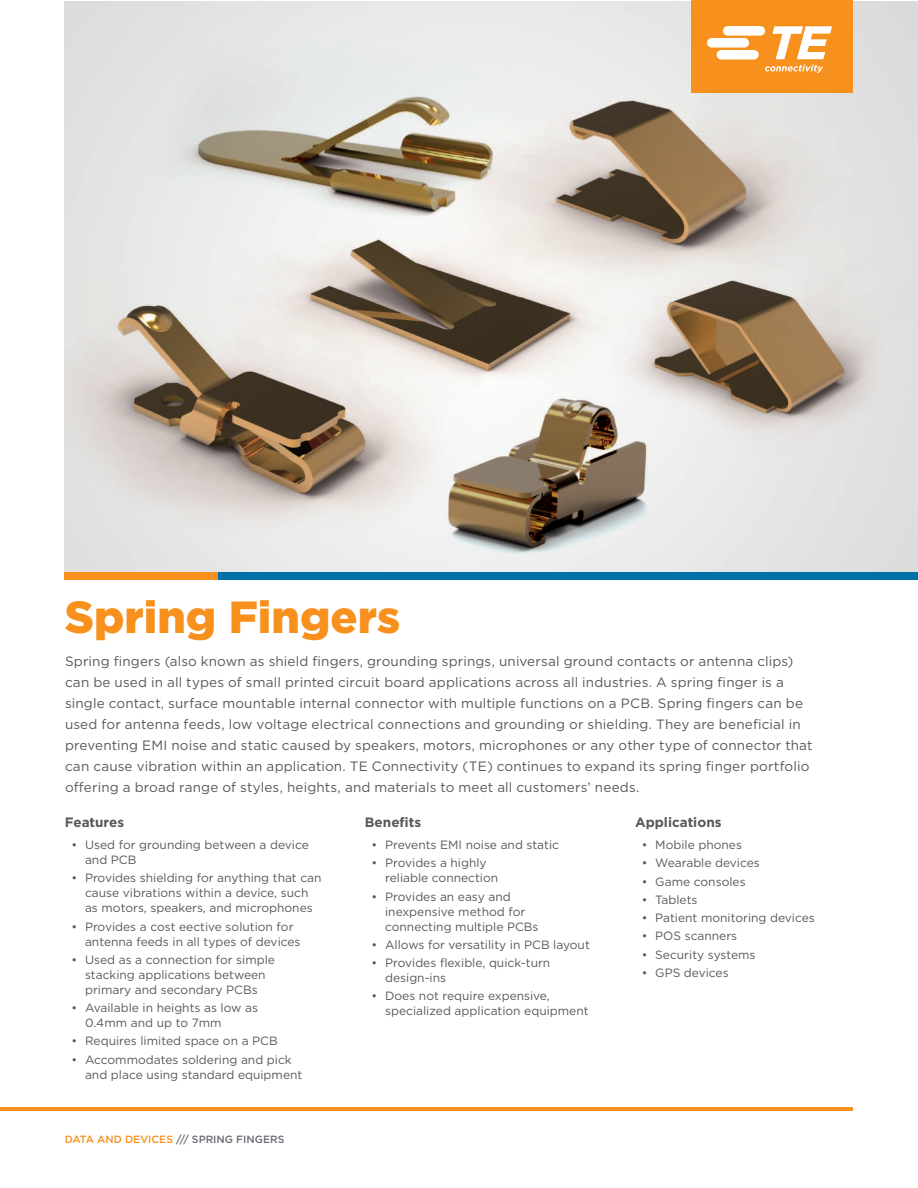
<style>
.page{position:relative;width:918px;height:1188px;background:#fff}
.page>*{position:absolute;margin:0;border:0;box-sizing:border-box;transform-origin:0 0}
.t1{font:900 45px "Gotham";color:#f7901d}
.t2{font:13.5px/21px "Gotham";letter-spacing:.01em;color:#58585b}
.t3{font:700 13.5px "Gotham";color:#58585b}
.t4{font:12px/15px "Gotham";color:#58585b}
.t5{font:500 10.5px "Gotham";color:#696b73}
.s1{color:#f7901d}
</style>
<div class="page">
<img style="left:64px;top:1px;width:854px;height:571px">
<hr style="left:0;top:1107px;width:853px;height:4px;background:#f7901d">
<div style="left:215px;top:573px;width:703px;height:7px;background:#0071a6"></div>
<div style="left:65px;top:573px;width:153px;height:7px;background:#f7901d"></div>
<div style="left:691px;top:0;width:162px;height:93px;background:#f7901d"></div>
<svg style="left:707px;top:26px;width:125px;height:47px"></svg>
<h1 class="t1" style="left:65px;top:586px;width:337px">Spring Fingers</h1>
<p class="t2" style="left:65px;top:651px;width:749px">Spring fingers (also known as shield fingers, grounding springs, universal ground contacts or antenna clips) can be used in all types of small printed circuit board applications across all industries. A spring finger is a single contact, surface mountable internal connector with multiple functions on a PCB. Spring fingers can be used for antenna feeds, low voltage electrical connections and grounding or shielding. They are beneficial in preventing EMI noise and static caused by speakers, motors, microphones or any other type of connector that can cause vibration within an application. TE Connectivity (TE) continues to expand its spring finger portfolio offering a broad range of styles, heights, and materials to meet all customers’ needs.</p>
<p class="t3" style="left:65px;top:814px;width:61px">Features</p>
<p class="t4" style="left:85px;top:837px;width:225px;text-indent:-14px">• Used for grounding between a device and PCB</p>
<p class="t4" style="left:72px;top:870px;width:252px;text-align:center">• Provides shielding for anything that can cause vibrations within a device, such<br>as motors, speakers, and microphones</p>
<p class="t4" style="left:85px;top:919px;width:217px;text-indent:-14px">• Provides a cost eective solution for antenna feeds in all types of devices</p>
<p class="t4" style="left:72px;top:952px;width:205px;text-align:center">• Used as a connection for simple stacking applications between primary and secondary PCBs</p>
<p class="t4" style="left:85px;top:1000px;width:175px;text-indent:-14px">• Available in heights as low as<br>0.4mm and up to 7mm</p>
<p class="t4" style="left:72px;top:1033px;width:208px">• Requires limited space on a PCB</p>
<p class="t4" style="left:85px;top:1052px;width:219px;text-indent:-14px">• Accommodates soldering and pick and place using standard equipment</p>
<p class="t3" style="left:365px;top:814px;width:58px">Benefits</p>
<p class="t4" style="left:372px;top:837px;width:189px">• Prevents EMI noise and static</p>
<p class="t4" style="left:385px;top:855px;width:115px;text-indent:-14px">• Provides a highly reliable connection</p>
<p class="t4" style="left:385px;top:889px;width:155px;text-indent:-14px">• Provides an easy and inexpensive method for connecting multiple PCBs</p>
<p class="t4" style="left:372px;top:937px;width:220px">• Allows for versatility in PCB layout</p>
<p class="t4" style="left:385px;top:955px;width:167px;text-indent:-14px">• Provides flexible, quick-turn design-ins</p>
<p class="t4" style="left:385px;top:988px;width:205px;text-indent:-14px">• Does not require expensive, specialized application equipment</p>
<p class="t3" style="left:635px;top:814px;width:88px">Applications</p>
<p class="t4" style="left:642px;top:837px;width:102px">• Mobile phones</p>
<p class="t4" style="left:642px;top:855px;width:120px">• Wearable devices</p>
<p class="t4" style="left:642px;top:874px;width:105px">• Game consoles</p>
<p class="t4" style="left:642px;top:892px;width:57px">• Tablets</p>
<p class="t4" style="left:642px;top:910px;width:175px">• Patient monitoring devices</p>
<p class="t4" style="left:642px;top:928px;width:97px">• POS scanners</p>
<p class="t4" style="left:642px;top:947px;width:115px">• Security systems</p>
<p class="t4" style="left:642px;top:965px;width:88px">• GPS devices</p>
<p class="t5" style="left:65px;top:1132px;width:221px"><span class="s1">DATA AND DEVICES</span> /// SPRING FINGERS</p>
</div>
